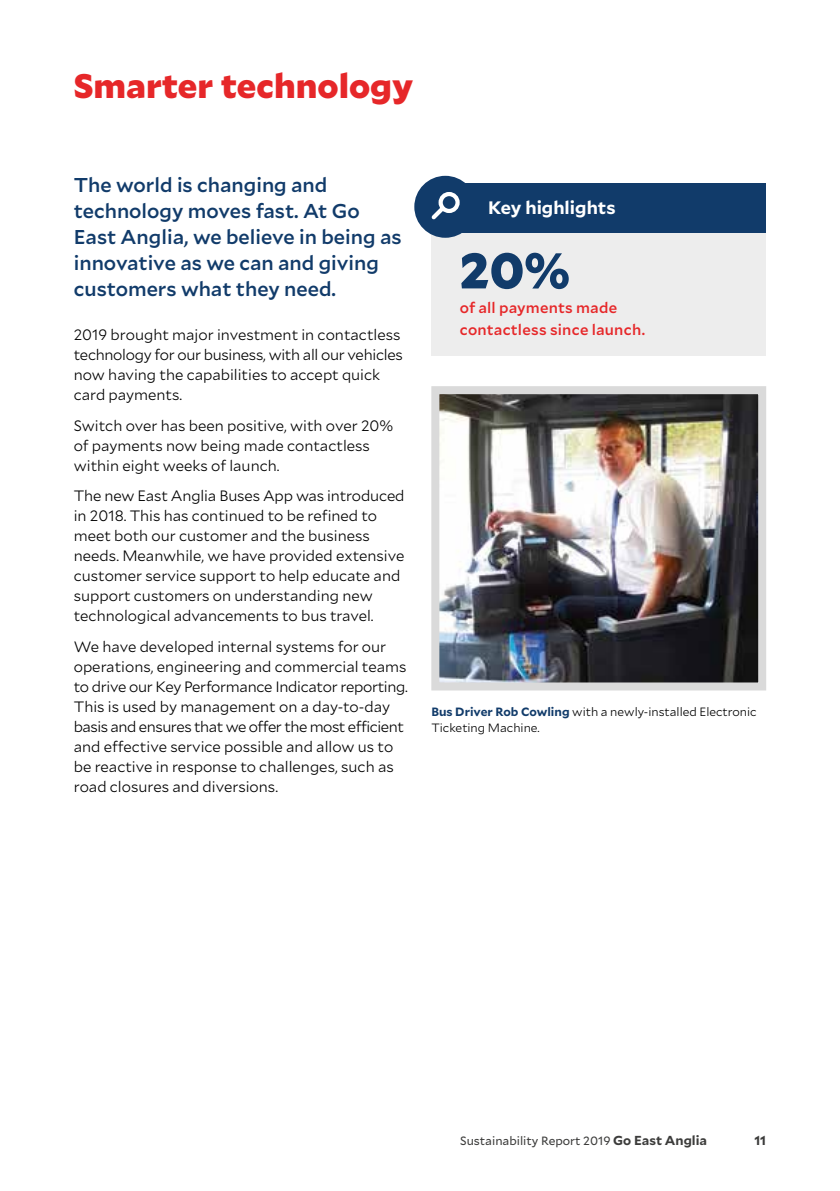
<style>
.page{position:relative;width:840px;height:1191px;background:#fff}
.page>*{position:absolute;margin:0;border:0;box-sizing:border-box;transform-origin:0 0}
.t1{font:900 50px "Mallory";color:#113b6a}
.t2{font:900 34px "Mallory";color:#e62729}
.t3{font:500 20px/26px "Mallory";color:#113b6a}
.t4{font:700 18px "Mallory";color:#fff}
.t5{font:300 15px/20px "Mallory";color:#000}
.t6{font:500 15px/22px "Mallory";letter-spacing:.015em;color:#e62729}
.t7{font:700 13px "Mallory";color:#3c3c3b}
.t8{font:300 12px/16px "Mallory";color:#000}
.t9{font:12px "Mallory";color:#3c3c3b}
.s1{font-weight:700;color:#113b6a}
.s2{font-weight:700;font-size:13px}
</style>
<div class="page">
<img style="left:440px;top:395px;width:316px;height:286px">
<div style="left:431px;top:386px;width:334px;height:304px;border:8px solid #dadada"></div>
<div style="left:431px;top:190px;width:334px;height:166px;background:#ededed"></div>
<div style="left:431px;top:183px;width:334px;height:50px;background:#113b6a"></div>
<div style="left:414px;top:176px;width:62px;height:62px;background:#113b6a;border-radius:50%"></div>
<svg style="left:431px;top:204px;width:15px;height:16px"></svg>
<div style="left:438px;top:192px;width:21px;height:21px;border:4px solid #fff;border-radius:50%"></div>
<h2 class="t2" style="left:74px;top:59px;width:341px">Smarter technology</h2>
<h3 class="t3" style="left:74px;top:171px;width:329px">The world is changing and technology moves fast. At Go<br>East Anglia, we believe in being as innovative as we can and giving customers what they need.</h3>
<p class="t5" style="left:74px;top:324px;width:330px">2019 brought major investment in contactless technology for our business, with all our vehicles now having the capabilities to accept quick card payments.</p>
<p class="t5" style="left:74px;top:415px;width:321px">Switch over has been positive, with over 20% of payments now being made contactless within eight weeks of launch.</p>
<p class="t5" style="left:74px;top:485px;width:332px">The new East Anglia Buses App was introduced in 2018. This has continued to be refined to meet both our customer and the business needs. Meanwhile, we have provided extensive customer service support to help educate and support customers on understanding new technological advancements to bus travel.</p>
<p class="t5" style="left:74px;top:636px;width:335px">We have developed internal systems for our operations, engineering and commercial teams to drive our Key Performance Indicator reporting.<br>This is used by management on a day-to-day basis and ensures that we offer the most efficient and effective service possible and allow us to be reactive in response to challenges, such as road closures and diversions.</p>
<p class="t4" style="left:488px;top:194px;width:129px">Key highlights</p>
<h1 class="t1" style="left:459px;top:232px;width:112px">20%</h1>
<p class="t6" style="left:459px;top:296px;width:187px">of all payments made contactless since launch.</p>
<p class="t8" style="left:431px;top:703px;width:327px"><span class="s1">Bus Driver Rob Cowling</span> with a newly-installed Electronic<br>Ticketing Machine.</p>
<p class="t9" style="left:460px;top:1131px;width:248px">Sustainability Report 2019 <span class="s2">Go East Anglia</span></p>
<p class="t7" style="left:754px;top:1130px;width:13px">11</p>
</div>
